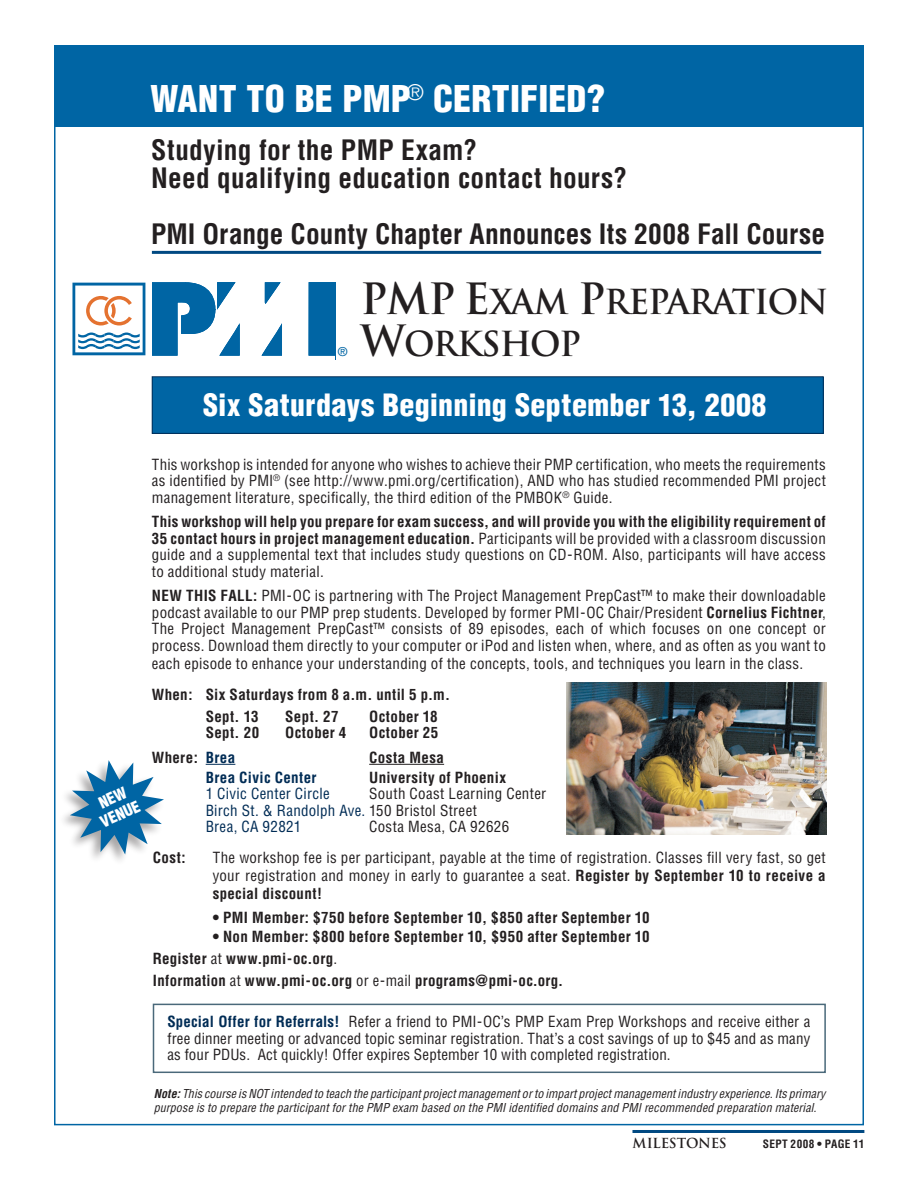
<style>
.page{position:relative;width:918px;height:1188px;background:#fff}
.page>*{position:absolute;margin:0;border:0;box-sizing:border-box;transform-origin:0 0}
.t1{font:900 condensed 36px "Helvetica";letter-spacing:.005em;color:#fff}
.t2{font:700 33.6px/42px "Trajan";letter-spacing:-.03em;color:#231f20}
.t3{font:900 condensed 30px "Helvetica";letter-spacing:.015em;color:#fff}
.t4{font:700 condensed 27.45px/29px "Helvetica";letter-spacing:.01em;color:#231f20}
.t5{font:900 condensed 15.75px/18px "Helvetica";color:#fff;text-align:center}
.t6{font:condensed 15px/16.5px "Helvetica";letter-spacing:.02em;color:#231f20;text-align:justify}
.t7{font:700 condensed 15px/21.9px "Helvetica";letter-spacing:.02em;color:#231f20}
.t8{font:condensed 15px "Helvetica";letter-spacing:.02em;color:#002c55}
.t9{font:700 condensed 15px "Helvetica";letter-spacing:.025em;color:#002c55}
.t10{font:700 13.5px "Trajan";letter-spacing:-.015em;color:#231f20}
.t11{font:12.3px "Helvetica";color:#0065a4}
.t12{font:italic condensed 12px/13.5px "Helvetica";letter-spacing:.01em;color:#231f20}
.t13{font:700 condensed 11.25px "Helvetica";letter-spacing:.03em;color:#231f20}
.t14{font:9.9px "Helvetica";color:#0877b5}
.s1{font-size:42px}
.s2{font-weight:700}
.s3{color:#002c55}
.s4{font-weight:400}
.s5{font-weight:700;color:#002c55}
</style>
<div class="page">
<div style="left:54px;top:46px;width:810px;height:81px;background:#0065a4"></div>
<div style="left:152px;top:377px;width:671px;height:56px;background:#0065a4"></div>
<div style="left:152px;top:376px;width:672px;height:58px;border:1px solid #002c56"></div>
<hr style="left:152px;top:251px;width:669px;height:3px;background:#004982">
<img style="left:566px;top:682px;width:260px;height:152px">
<svg style="left:265px;top:282px;width:15px;height:22px"></svg>
<div style="left:309px;top:283px;width:26px;height:72px;background:#0065a4"></div>
<svg style="left:262px;top:324px;width:20px;height:31px"></svg>
<svg style="left:152px;top:282px;width:88px;height:73px"></svg>
<svg style="left:72px;top:283px;width:73px;height:72px"></svg>
<svg style="left:64px;top:760px;width:100px;height:100px"></svg>
<hr style="left:632px;top:1130px;width:232px;height:3px;background:#004982">
<div style="left:153px;top:1004px;width:673px;height:69px;border:1px solid #4a697a"></div>
<svg style="left:206px;top:764px;width:29px;height:1px"></svg>
<hr style="left:369px;top:764px;width:75px;height:1px;background:#231f20">
<h1 class="t1" style="left:150px;top:77px;width:456px">WANT TO BE PMP<sup>®</sup> CERTIFIED?</h1>
<h3 class="t4" style="left:151px;top:135px;width:477px">Studying for the PMP Exam?<br>Need qualifying education contact hours?</h3>
<h3 class="t4" style="left:151px;top:219px;width:676px">PMI Orange County Chapter Announces Its 2008 Fall Course</h3>
<p class="t14" style="left:339px;top:344px;width:9px">®</p>
<p class="t11" style="left:338px;top:344px;width:11px">®</p>
<h2 class="t2" style="left:361px;top:281px;width:469px"><span class="s1">PMP E</span>XAM <span class="s1">P</span>REPARATION<br><span class="s1">W</span>ORKSHOP</h2>
<h3 class="t3" style="left:203px;top:386px;width:565px">Six Saturdays Beginning September 13, 2008</h3>
<p class="t5" style="left:90px;top:798px;width:43px;rotate:-25deg">NEW<br>VENUE</p>
<p class="t6" style="left:152px;top:456px;width:675px">This workshop is intended for anyone who wishes to achieve their PMP certification, who meets the requirements as identified by PMI<sup>®</sup> (see http://www.pmi.org/certification), AND who has studied recommended PMI project management literature, specifically, the third edition of the PMBOK<sup>®</sup> Guide.</p>
<p class="t6" style="left:152px;top:513px;width:675px"><span class="s2">This workshop will help you prepare for exam success, and will provide you with the eligibility requirement of 35 contact hours in project management education.</span> Participants will be provided with a classroom discussion guide and a supplemental text that includes study questions on CD-ROM. Also, participants will have access to additional study material.</p>
<p class="t6" style="left:152px;top:587px;width:676px"><span class="s2">NEW THIS FALL:</span> PMI-OC is partnering with The Project Management PrepCast™ to make their downloadable podcast available to our PMP prep students. Developed by former PMI-OC Chair/President <span class="s2">Cornelius Fichtner</span>, The Project Management PrepCast™ consists of 89 episodes, each of which focuses on one concept or process. Download them directly to your computer or iPod and listen when, where, and as often as you want to</p>
<p class="t6" style="left:152px;top:655px;width:653px">each episode to enhance your understanding of the concepts, tools, and techniques you learn in the class.</p>
<p class="t7" style="left:206px;top:683px;width:246px;text-indent:-54px">When: Six Saturdays from 8 a.m. until 5 p.m.<br>Sept. 13</p>
<p class="t7" style="left:285px;top:705px;width:55px">Sept. 27</p>
<p class="t7" style="left:369px;top:705px;width:70px">October 18</p>
<p class="t7" style="left:206px;top:722px;width:55px">Sept. 20</p>
<p class="t7" style="left:285px;top:722px;width:63px">October 4</p>
<p class="t7" style="left:369px;top:722px;width:71px">October 25</p>
<p class="t7" style="left:152px;top:746px;width:85px">Where: <span class="s3">Brea</span></p>
<p class="t7" style="left:369px;top:746px;width:76px">Costa Mesa</p>
<p class="t9" style="left:206px;top:768px;width:112px">Brea Civic Center</p>
<p class="t7" style="left:369px;top:766px;width:138px">University of Phoenix</p>
<p class="t8" style="left:206px;top:784px;width:125px">1 Civic Center Circle</p>
<p class="t6" style="left:206px;top:785px;width:342px;text-align:left;text-indent:164px">South Coast Learning Center<br><span class="s3">Birch St. &amp; Randolph Ave.</span> 150 Bristol Street<br><span class="s3">Brea, CA 92821</span></p>
<p class="t6" style="left:369px;top:818px;width:142px">Costa Mesa, CA 92626</p>
<p class="t7" style="left:153px;top:847px;width:35px">Cost:</p>
<p class="t6" style="left:213px;top:848px;width:615px;line-height:18px">The workshop fee is per participant, payable at the time of registration. Classes fill very fast, so get your registration and money in early to guarantee a seat. <span class="s2">Register by September 10 to receive a special discount!</span></p>
<p class="t7" style="left:213px;top:906px;width:438px">• PMI Member: $750 before September 10, $850 after September 10</p>
<p class="t7" style="left:153px;top:926px;width:499px;text-indent:60px">• Non Member: $800 before September 10, $950 after September 10<br>Register <span class="s4">at</span> www.pmi-oc.org<span class="s4">.<br></span>Information <span class="s4">at</span> www.pmi-oc.org <span class="s4">or e-mail</span> programs@pmi-oc.org.</p>
<p class="t6" style="left:167px;top:1013px;width:645px"><span class="s5">Special Offer for Referrals!</span> Refer a friend to PMI-OC’s PMP Exam Prep Workshops and receive either a free dinner meeting or advanced topic seminar registration. That’s a cost savings of up to $45 and as many as four PDUs. Act quickly! Offer expires September 10 with completed registration.</p>
<p class="t12" style="left:154px;top:1087px;width:673px"><span class="s2">Note:</span> This course is NOT intended to teach the participant project management or to impart project management industry experience. Its primary purpose is to prepare the participant for the PMP exam based on the PMI identified domains and PMI recommended preparation material.</p>
<p class="t10" style="left:632px;top:1135px;width:96px">MILESTONES</p>
<p class="t13" style="left:763px;top:1137px;width:103px">SEPT 2008 • PAGE 11</p>
</div>
